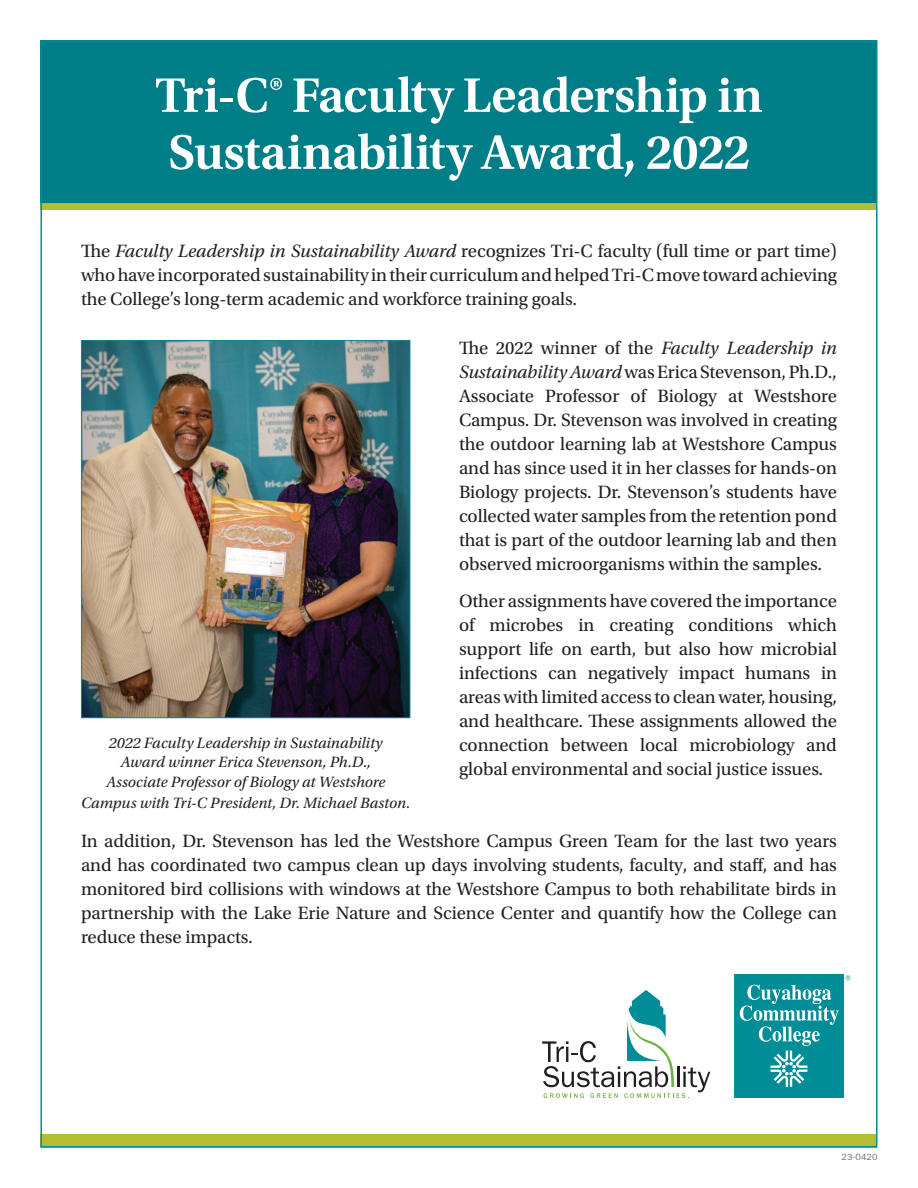
<style>
.page{position:relative;width:918px;height:1188px;background:#fff}
.page>*{position:absolute;margin:0;border:0;box-sizing:border-box;transform-origin:0 0}
.Headline{font:600 51px/57px "Utopia Std";letter-spacing:-.015em;color:#fff}
.Para{font:18.75px/24px "Utopia Std";letter-spacing:-.005em;color:#231f20;text-align:justify}
.Photo_Caption{font:italic 15.75px/19.5px "Utopia Std";color:#231f20;text-align:center}
.t1{font:9px "ITC Franklin Gothic Std";letter-spacing:.01em;color:#6c6d70}
.s1{font-style:italic}
</style>
<div class="page">
<div style="left:40px;top:1134px;width:838px;height:14px;background:#b3bd35"></div>
<div style="left:40px;top:203px;width:838px;height:7px;background:#b3bd35"></div>
<div style="left:40px;top:40px;width:838px;height:163px;background:#007e87"></div>
<svg style="left:542px;top:990px;width:168px;height:108px"></svg>
<div style="left:734px;top:975px;width:110px;height:123px;background:#008d97"></div>
<svg style="left:740px;top:985px;width:99px;height:102px"></svg>
<svg style="left:846px;top:975px;width:4px;height:5px"></svg>
<img style="left:83px;top:342px;width:325px;height:374px">
<div style="left:81px;top:340px;width:329px;height:378px;border:1px solid #008d97"></div>
<h1 class="Headline" style="left:155px;top:67px;width:609px">Tri-C® Faculty Leadership in<br>Sustainability Award, 2022</h1>
<p class="Para" style="left:81px;top:239px;width:758px">The <span class="s1">Faculty Leadership in Sustainability Award</span> recognizes Tri-C faculty (full time or part time) who have incorporated sustainability in their curriculum and helped Tri-C move toward achieving the College’s long-term academic and workforce training goals.</p>
<p class="Para" style="left:459px;top:336px;width:380px">The 2022 winner of the <span class="s1">Faculty Leadership in Sustainability Award</span> was Erica Stevenson, Ph.D., Associate Professor of Biology at Westshore Campus. Dr. Stevenson was involved in creating the outdoor learning lab at Westshore Campus and has since used it in her classes for hands-on Biology projects. Dr. Stevenson’s students have collected water samples from the retention pond that is part of the outdoor learning lab and then observed microorganisms within the samples.</p>
<p class="Para" style="left:459px;top:590px;width:380px">Other assignments have covered the importance of microbes in creating conditions which support life on earth, but also how microbial infections can negatively impact humans in areas with limited access to clean water, housing, and healthcare. These assignments allowed the connection between local microbiology and global environmental and social justice issues.</p>
<p class="Photo_Caption" style="left:106px;top:733px;width:281px">2022 Faculty Leadership in Sustainability<br>Award winner Erica Stevenson, Ph.D.,<br>Associate Professor of Biology at Westshore</p>
<p class="Photo_Caption" style="left:81px;top:793px;width:331px">Campus with Tri-C President, Dr. Michael Baston.</p>
<p class="Para" style="left:81px;top:829px;width:757px">In addition, Dr. Stevenson has led the Westshore Campus Green Team for the last two years and has coordinated two campus clean up days involving students, faculty, and staff, and has monitored bird collisions with windows at the Westshore Campus to both rehabilitate birds in partnership with the Lake Erie Nature and Science Center and quantify how the College can reduce these impacts.</p>
<p class="t1" style="left:842px;top:1151px;width:37px">23-0420</p>
</div>
